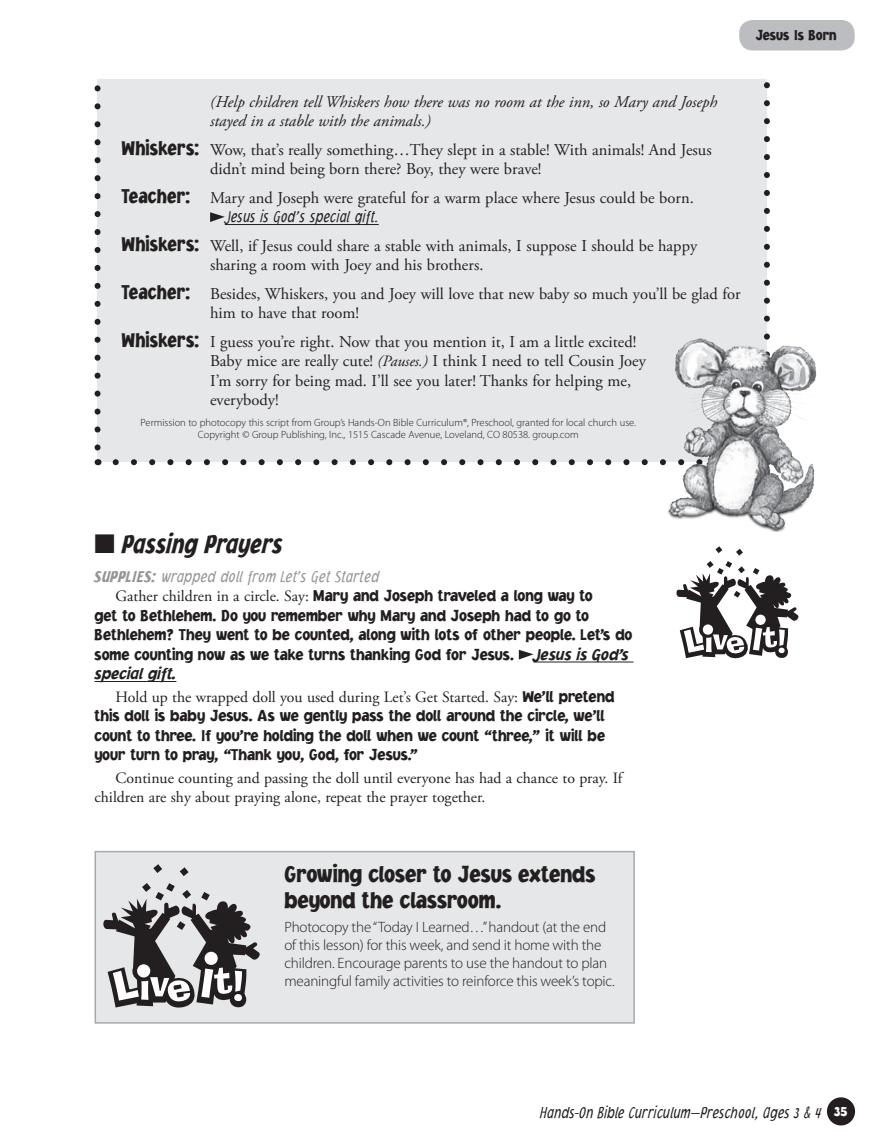
<style>
.page{position:relative;width:878px;height:1148px;background:#fff}
.page>*{position:absolute;margin:0;border:0;box-sizing:border-box;transform-origin:0 0}
.t1{font:italic 900 27px "Jacoby Cond ICG";color:#231f20;scale:.9 1}
.t2{font:900 24px/25.5px "Jacoby Cond ICG";color:#231f20}
.t3{font:16.5px/19.5px "Adobe Garamond Pro";color:#231f20}
.t4{font:900 16.5px/19.5px "Jacoby ICG";color:#231f20;scale:.9 1}
.t5{font:italic 16.5px/19.5px "Adobe Garamond Pro";color:#231f20}
.t6{font:italic 300 16.5px "Jacoby Cond ICG";color:#231f20;scale:.9 1}
.t7{font:italic 300 16.5px "Jacoby Cond ICG";letter-spacing:-.015em;color:#939598;scale:.95 1}
.t8{font:15.75px/19.5px "Adobe Garamond Pro";color:#231f20}
.t9{font:300 15px/18px "Myriad Pro";letter-spacing:-.01em;color:#231f20}
.t10{font:900 15px "Jacoby Cond ICG";color:#231f20}
.t11{font:300 10.5px/12px "Myriad Pro";color:#231f20;text-align:center}
.s1{font-family:"Jacoby Cond ICG";font-weight:900;font-size:21px}
.s2{font-style:italic;font-size:15.75px}
.s3{font-weight:900}
.s4{font-family:"Adobe Garamond Pro";font-weight:400;font-size:15.75px}
.s5{font-style:italic}
.s6{font-family:"Jacoby ICG";font-weight:900;font-size:16.5px}
.s7{font-weight:900;font-style:normal;font-size:15px;color:#fff}
</style>
<div class="page">
<div style="left:826px;top:1097px;width:29px;height:28px;background:#231f20;border-radius:50%"></div>
<div style="left:739px;top:20px;width:115px;height:30px;background:#bcbdc0;border-radius:14px"></div>
<div style="left:98px;top:70px;width:668px;height:392px;background:#e6e7e9"></div>
<hr style="left:225px;top:224px;width:154px;height:1px;background:#231f20">
<svg style="left:210px;top:212px;width:15px;height:10px"></svg>
<svg style="left:94px;top:88px;width:6px;height:365px"></svg>
<svg style="left:116px;top:459px;width:549px;height:6px"></svg>
<svg style="left:764px;top:79px;width:6px;height:254px"></svg>
<hr style="left:533px;top:661px;width:100px;height:1px;background:#231f20">
<hr style="left:94px;top:681px;width:82px;height:1px;background:#231f20">
<svg style="left:519px;top:649px;width:14px;height:10px"></svg>
<div style="left:81px;top:60px;width:696px;height:19px;background:#fff"></div>
<img style="left:665px;top:333px;width:152px;height:198px">
<svg style="left:676px;top:546px;width:123px;height:113px"></svg>
<div style="left:755px;top:614px;width:10px;height:11px;background:#fff;border-radius:50%"></div>
<div style="left:702px;top:624px;width:11px;height:10px;background:#fff;border-radius:50%"></div>
<div style="left:95px;top:851px;width:539px;height:171px;background:#e6e7e9"></div>
<div style="left:94px;top:850px;width:540px;height:173px;border:2px solid #a8a9ad"></div>
<svg style="left:153px;top:864px;width:9px;height:9px"></svg>
<svg style="left:180px;top:867px;width:8px;height:9px"></svg>
<svg style="left:103px;top:883px;width:157px;height:125px"></svg>
<div style="left:204px;top:951px;width:14px;height:14px;background:#fff;border-radius:50%"></div>
<div style="left:137px;top:964px;width:13px;height:13px;background:#fff;border-radius:50%"></div>
<p class="t10" style="left:755px;top:25px;width:82px">Jesus Is Born</p>
<p class="t5" style="left:210px;top:92px;width:508px">(Help children tell Whiskers how there was no room at the inn, so Mary and Joseph stayed in a stable with the animals.)</p>
<p class="t3" style="left:210px;top:140px;width:503px;text-indent:-88px"><span class="s1">Whiskers:</span> Wow, that’s really something…They slept in a stable! With animals! And Jesus didn’t mind being born there? Boy, they were brave!</p>
<p class="t3" style="left:122px;top:188px;width:573px"><span class="s1">Teacher:</span> Mary and Joseph were grateful for a warm place where Jesus could be born.</p>
<p class="t6" style="left:225px;top:207px;width:172px">Jesus is God’s special gift.</p>
<p class="t3" style="left:210px;top:236px;width:488px;text-indent:-88px"><span class="s1">Whiskers:</span> Well, if Jesus could share a stable with animals, I suppose I should be happy sharing a room with Joey and his brothers.</p>
<p class="t3" style="left:210px;top:284px;width:532px;text-indent:-89px"><span class="s1">Teacher:</span> Besides, Whiskers, you and Joey will love that new baby so much you’ll be glad for him to have that room!</p>
<p class="t3" style="left:210px;top:332px;width:437px;text-indent:-88px"><span class="s1">Whiskers:</span> I guess you’re right. Now that you mention it, I am a little excited!<br>Baby mice are really cute! <span class="s2">(Pauses.)</span> I think I need to tell Cousin Joey I’m sorry for being mad. I’ll see you later! Thanks for helping me, everybody!</p>
<p class="t11" style="left:141px;top:417px;width:497px">Permission to photocopy this script from Group’s Hands-On Bible Curriculum®, Preschool, granted for local church use.<br>Copyright © Group Publishing, Inc., 1515 Cascade Avenue, Loveland, CO 80538. group.com</p>
<h1 class="t1" style="left:94px;top:527px;width:210px">■ Passing Prayers</h1>
<p class="t7" style="left:95px;top:566px;width:301px"><span class="s3">SUPPLIES:</span> wrapped doll from Let’s Get Started</p>
<p class="t4" style="left:95px;top:585px;width:599px;text-indent:21px"><span class="s4">Gather children in a circle. Say:</span> Mary and Joseph traveled a long way to<br>get to Bethlehem. Do you remember why Mary and Joseph had to go to Bethlehem? They went to be counted, along with lots of other people. Let’s do some counting now as we take turns thanking God for Jesus. <span class="s5">Jesus is God’s special gift.</span></p>
<p class="t8" style="left:116px;top:687px;width:500px">Hold up the wrapped doll you used during Let’s Get Started. Say: <span class="s6">We’ll pretend</span></p>
<p class="t4" style="left:95px;top:705px;width:568px;text-align:justify">this doll is baby Jesus. As we gently pass the doll around the circle, we’ll count to three. If you’re holding the doll when we count “three,” it will be your turn to pray, “Thank you, God, for Jesus.”</p>
<p class="t8" style="left:95px;top:768px;width:529px;text-indent:21px">Continue counting and passing the doll until everyone has had a chance to pray. If children are shy about praying alone, repeat the prayer together.</p>
<h2 class="t2" style="left:284px;top:860px;width:312px">Growing closer to Jesus extends beyond the classroom.</h2>
<p class="t9" style="left:284px;top:917px;width:332px">Photocopy the “Today I Learned…” handout (at the end of this lesson) for this week, and send it home with the children. Encourage parents to use the handout to plan meaningful family activities to reinforce this week’s topic.</p>
<p class="t6" style="left:540px;top:1102px;width:343px">Hands-On Bible Curriculum—Preschool, Ages 3 &amp; 4 <span class="s7">35</span></p>
</div>
